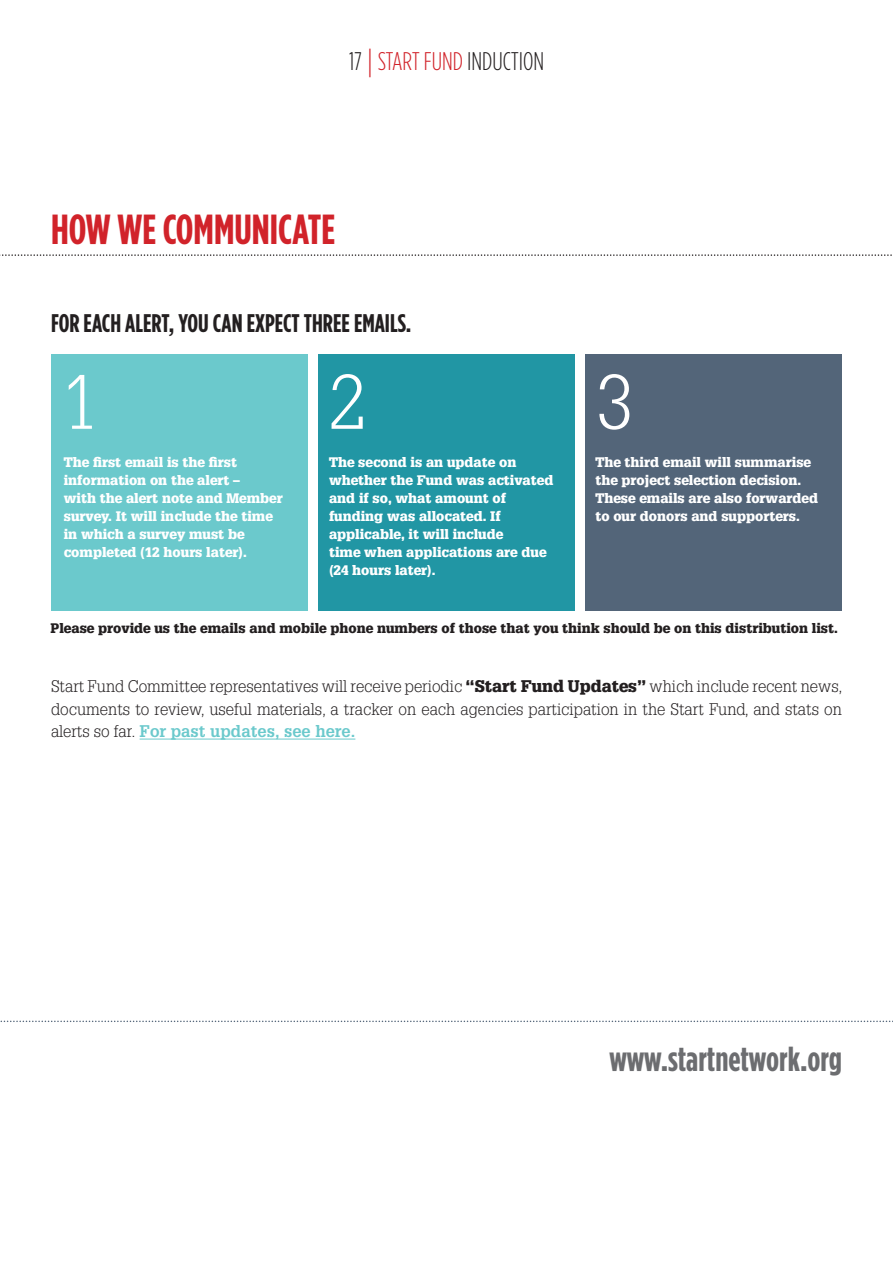
<style>
.page{position:relative;width:893px;height:1263px;background:#fff}
.page>*{position:absolute;margin:0;border:0;box-sizing:border-box;transform-origin:0 0}
.t1{font:300 75.15px "Glypha";color:#fff}
.t2{font:700 42px "Gotham Condensed";color:#d1232a}
.t3{font:700 34.5px "Gotham Condensed";letter-spacing:-.01em;color:#6c6d70}
.t4{font:700 25.5px "Gotham Condensed";color:#231f20}
.t5{font:300 25.5px "Gotham Condensed";color:#231f20}
.t6{font:300 16.5px/22.5px "Glypha";color:#231f20;text-align:justify}
.t7{font:900 13.5px/18px "Glypha";color:#fff}
.t8{font:900 13.5px "Glypha";color:#231f20}
.s1{font-size:33px;color:#d1232a}
.s2{color:#d1232a}
.s3{font-weight:900}
.s4{font-weight:700;color:#6bc9cc}
</style>
<div class="page">
<hr style="left:140px;top:739px;width:215px;height:1px;background:#6bc9cc">
<div style="left:51px;top:354px;width:256px;height:256px;background:#6bc9cc"></div>
<div style="left:318px;top:354px;width:257px;height:256px;background:#2196a4"></div>
<div style="left:586px;top:354px;width:256px;height:256px;background:#536579"></div>
<svg style="left:0;top:254px;width:892px;height:2px"></svg>
<svg style="left:0;top:1020px;width:893px;height:2px"></svg>
<h3 class="t5" style="left:349px;top:47px;width:197px">17 <span class="s1">|</span> <span class="s2">START FUND</span> INDUCTION</h3>
<h2 class="t2" style="left:51px;top:205px;width:286px">HOW WE COMMUNICATE</h2>
<h3 class="t4" style="left:51px;top:308px;width:362px">FOR EACH ALERT, YOU CAN EXPECT THREE EMAILS.</h3>
<h1 class="t1" style="left:61px;top:360px;width:39px">1</h1>
<h1 class="t1" style="left:328px;top:360px;width:39px">2</h1>
<h1 class="t1" style="left:596px;top:360px;width:39px">3</h1>
<p class="t7" style="left:64px;top:453px;width:221px">The first email is the first information on the alert –<br>with the alert note and Member survey. It will include the time in which a survey must be completed (12 hours later).</p>
<p class="t7" style="left:329px;top:453px;width:226px">The second is an update on whether the Fund was activated and if so, what amount of funding was allocated. If applicable, it will include<br>time when applications are due (24 hours later).</p>
<p class="t7" style="left:595px;top:453px;width:224px">The third email will summarise the project selection decision.<br>These emails are also forwarded to our donors and supporters.</p>
<p class="t8" style="left:50px;top:619px;width:789px">Please provide us the emails and mobile phone numbers of those that you think should be on this distribution list.</p>
<p class="t6" style="left:51px;top:676px;width:793px">Start Fund Committee representatives will receive periodic <span class="s3">“Start Fund Updates”</span> which include recent news, documents to review, useful materials, a tracker on each agencies participation in the Start Fund, and stats on alerts so far. <span class="s4">For past updates, see here.</span></p>
<h3 class="t3" style="left:609px;top:1038px;width:234px">WWW.STARTNETWORK.ORG</h3>
</div>
